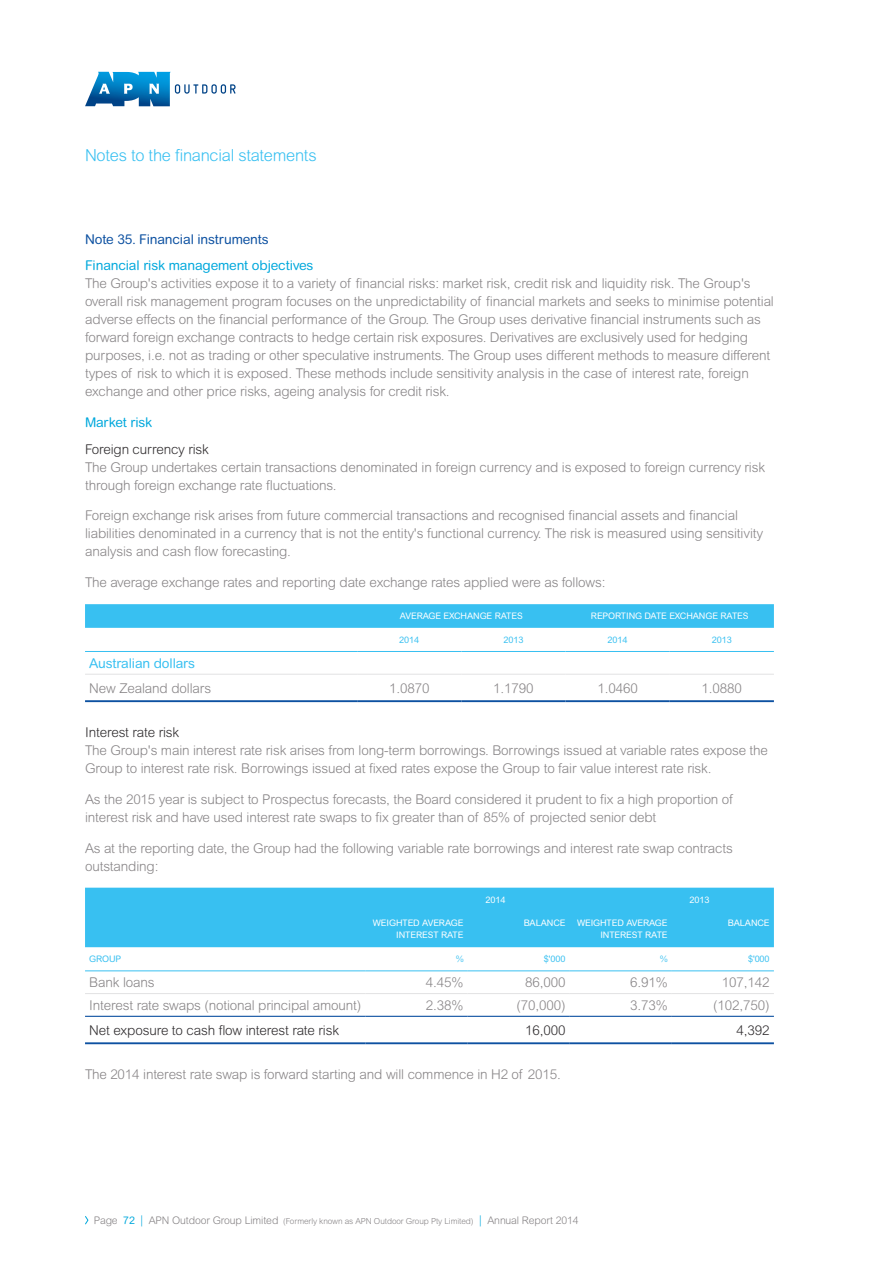
<style>
.page{position:relative;width:893px;height:1263px;background:#fff}
.page>*{position:absolute;margin:0;border:0;box-sizing:border-box;transform-origin:0 0}
.t1{font:300 16.5px "Arial Rounded MT Pro";letter-spacing:-.015em;color:#38c0f1}
.t2{font:300 13.5px/18px "Arial Rounded MT Pro";letter-spacing:-.01em;color:#878486}
.t3{font:300 13.5px "Arial Rounded MT Pro";letter-spacing:-.01em;color:#2f2c2e}
.t4{font:13.5px "Arial Rounded MT Pro";letter-spacing:-.01em;color:#00a8dc}
.t5{font:13.5px "Arial Rounded MT Pro";letter-spacing:-.01em;color:#0d51a1}
.t6{font:13.5px "Arial Rounded MT Pro";letter-spacing:-.01em;color:#38c0f1}
.t7{font:300 10.5px "Arial Rounded MT Pro";letter-spacing:-.01em;color:#878486}
.t8{font:9px/12px "Arial Rounded MT Pro";letter-spacing:-.01em;color:#fff;text-align:right}
.t9{font:9px "Arial Rounded MT Pro";letter-spacing:-.01em;color:#38c0f1}
.s1{font-weight:400;color:#00a8dc}
.s2{font-size:12px;color:#00a8dc}
.s3{font-size:8.25px}
</style>
<div class="page">
<svg style="left:85px;top:72px;width:151px;height:34px"></svg>
<svg style="left:85px;top:604px;width:689px;height:24px;background:#3ac0f1"></svg>
<hr style="left:85px;top:651px;width:272px;height:1px;background:#38c0f1">
<hr style="left:357px;top:651px;width:104px;height:1px;background:#38c0f1">
<hr style="left:461px;top:651px;width:105px;height:1px;background:#38c0f1">
<hr style="left:566px;top:651px;width:104px;height:1px;background:#38c0f1">
<hr style="left:670px;top:651px;width:104px;height:1px;background:#38c0f1">
<hr style="left:85px;top:674px;width:272px;height:1px;background:#e2e2e3">
<hr style="left:357px;top:674px;width:104px;height:1px;background:#e2e2e3">
<hr style="left:461px;top:674px;width:105px;height:1px;background:#e2e2e3">
<hr style="left:566px;top:674px;width:104px;height:1px;background:#e2e2e3">
<hr style="left:670px;top:674px;width:104px;height:1px;background:#e2e2e3">
<hr style="left:85px;top:700px;width:272px;height:2px;background:#0d51a1">
<hr style="left:357px;top:700px;width:104px;height:2px;background:#0d51a1">
<hr style="left:461px;top:700px;width:105px;height:2px;background:#0d51a1">
<hr style="left:566px;top:700px;width:104px;height:2px;background:#0d51a1">
<hr style="left:670px;top:700px;width:104px;height:2px;background:#0d51a1">
<div style="left:85px;top:888px;width:689px;height:59px;background:#38c0f1"></div>
<hr style="left:85px;top:970px;width:281px;height:1px;background:#38c0f1">
<hr style="left:366px;top:970px;width:102px;height:1px;background:#38c0f1">
<hr style="left:468px;top:970px;width:102px;height:1px;background:#38c0f1">
<hr style="left:570px;top:970px;width:102px;height:1px;background:#38c0f1">
<hr style="left:672px;top:970px;width:102px;height:1px;background:#38c0f1">
<hr style="left:85px;top:993px;width:281px;height:1px;background:#e2e2e3">
<hr style="left:366px;top:993px;width:102px;height:1px;background:#e2e2e3">
<hr style="left:468px;top:993px;width:102px;height:1px;background:#e2e2e3">
<hr style="left:570px;top:993px;width:102px;height:1px;background:#e2e2e3">
<hr style="left:672px;top:993px;width:102px;height:1px;background:#e2e2e3">
<hr style="left:85px;top:1016px;width:281px;height:1px;background:#0d51a1">
<hr style="left:366px;top:1016px;width:102px;height:1px;background:#0d51a1">
<hr style="left:468px;top:1016px;width:102px;height:1px;background:#0d51a1">
<hr style="left:570px;top:1016px;width:102px;height:1px;background:#0d51a1">
<hr style="left:672px;top:1016px;width:102px;height:1px;background:#0d51a1">
<hr style="left:85px;top:1042px;width:281px;height:2px;background:#0d51a1">
<hr style="left:366px;top:1042px;width:102px;height:2px;background:#0d51a1">
<hr style="left:468px;top:1042px;width:102px;height:2px;background:#0d51a1">
<hr style="left:570px;top:1042px;width:102px;height:2px;background:#0d51a1">
<hr style="left:672px;top:1042px;width:102px;height:2px;background:#0d51a1">
<svg style="left:85px;top:1216px;width:4px;height:9px"></svg>
<p class="t1" style="left:85px;top:146px;width:233px">Notes to the financial statements</p>
<p class="t5" style="left:85px;top:231px;width:185px">Note 35. Financial instruments</p>
<p class="t4" style="left:85px;top:258px;width:230px">Financial risk management objectives</p>
<p class="t2" style="left:85px;top:275px;width:690px">The Group's activities expose it to a variety of financial risks: market risk, credit risk and liquidity risk. The Group's overall risk management program focuses on the unpredictability of financial markets and seeks to minimise potential adverse effects on the financial performance of the Group. The Group uses derivative financial instruments such as forward foreign exchange contracts to hedge certain risk exposures. Derivatives are exclusively used for hedging purposes, i.e. not as trading or other speculative instruments. The Group uses different methods to measure different types of risk to which it is exposed. These methods include sensitivity analysis in the case of interest rate, foreign exchange and other price risks, ageing analysis for credit risk.</p>
<p class="t4" style="left:85px;top:414px;width:69px">Market risk</p>
<p class="t3" style="left:85px;top:441px;width:125px">Foreign currency risk</p>
<p class="t2" style="left:85px;top:458px;width:682px">The Group undertakes certain transactions denominated in foreign currency and is exposed to foreign currency risk through foreign exchange rate fluctuations.</p>
<p class="t2" style="left:85px;top:507px;width:680px">Foreign exchange risk arises from future commercial transactions and recognised financial assets and financial liabilities denominated in a currency that is not the entity's functional currency. The risk is measured using sensitivity analysis and cash flow forecasting.</p>
<p class="t2" style="left:85px;top:574px;width:522px">The average exchange rates and reporting date exchange rates applied were as follows:</p>
<p class="t8" style="left:400px;top:610px;width:124px">AVERAGE EXCHANGE RATES</p>
<p class="t8" style="left:591px;top:610px;width:159px">REPORTING DATE EXCHANGE RATES</p>
<p class="t9" style="left:399px;top:634px;width:21px">2014</p>
<p class="t9" style="left:503px;top:634px;width:21px">2013</p>
<p class="t9" style="left:608px;top:634px;width:21px">2014</p>
<p class="t9" style="left:712px;top:634px;width:21px">2013</p>
<p class="t6" style="left:89px;top:655px;width:107px">Australian dollars</p>
<p class="t2" style="left:89px;top:679px;width:123px">New Zealand dollars</p>
<p class="t2" style="left:389px;top:679px;width:42px">1.0870</p>
<p class="t2" style="left:493px;top:679px;width:42px">1.1790</p>
<p class="t2" style="left:597px;top:679px;width:42px">1.0460</p>
<p class="t2" style="left:702px;top:679px;width:42px">1.0880</p>
<p class="t3" style="left:85px;top:724px;width:96px">Interest rate risk</p>
<p class="t2" style="left:85px;top:742px;width:684px">The Group's main interest rate risk arises from long-term borrowings. Borrowings issued at variable rates expose the<br>Group to interest rate risk. Borrowings issued at fixed rates expose the Group to fair value interest rate risk.</p>
<p class="t2" style="left:85px;top:791px;width:649px">As the 2015 year is subject to Prospectus forecasts, the Board considered it prudent to fix a high proportion of interest risk and have used interest rate swaps to fix greater than of 85% of projected senior debt</p>
<p class="t2" style="left:85px;top:839px;width:649px">As at the reporting date, the Group had the following variable rate borrowings and interest rate swap contracts outstanding:</p>
<p class="t8" style="left:485px;top:894px;width:21px">2014</p>
<p class="t8" style="left:689px;top:894px;width:21px">2013</p>
<p class="t8" style="left:373px;top:917px;width:92px">WEIGHTED AVERAGE<br>INTEREST RATE</p>
<p class="t8" style="left:524px;top:917px;width:43px">BALANCE</p>
<p class="t8" style="left:577px;top:917px;width:92px">WEIGHTED AVERAGE<br>INTEREST RATE</p>
<p class="t8" style="left:728px;top:917px;width:43px">BALANCE</p>
<p class="t9" style="left:89px;top:954px;width:34px">GROUP</p>
<p class="t9" style="left:456px;top:954px;width:9px">%</p>
<p class="t9" style="left:544px;top:954px;width:23px">$'000</p>
<p class="t9" style="left:660px;top:954px;width:9px">%</p>
<p class="t9" style="left:748px;top:954px;width:23px">$'000</p>
<p class="t2" style="left:89px;top:974px;width:67px">Bank loans</p>
<p class="t2" style="left:426px;top:974px;width:39px">4.45%</p>
<p class="t2" style="left:525px;top:974px;width:42px">86,000</p>
<p class="t2" style="left:630px;top:974px;width:39px">6.91%</p>
<p class="t2" style="left:722px;top:974px;width:49px">107,142</p>
<p class="t2" style="left:89px;top:997px;width:274px">Interest rate swaps (notional principal amount)</p>
<p class="t2" style="left:426px;top:997px;width:39px">2.38%</p>
<p class="t2" style="left:516px;top:997px;width:51px">(70,000)</p>
<p class="t2" style="left:630px;top:997px;width:39px">3.73%</p>
<p class="t2" style="left:713px;top:997px;width:58px">(102,750)</p>
<p class="t3" style="left:89px;top:1022px;width:251px">Net exposure to cash flow interest rate risk</p>
<p class="t3" style="left:525px;top:1022px;width:42px">16,000</p>
<p class="t3" style="left:737px;top:1022px;width:35px">4,392</p>
<p class="t2" style="left:85px;top:1066px;width:477px">The 2014 interest rate swap is forward starting and will commence in H2 of 2015.</p>
<p class="t7" style="left:94px;top:1214px;width:486px">Page <span class="s1">72</span> <span class="s2">|</span> APN Outdoor Group Limited <span class="s3">(Formerly known as APN Outdoor Group Pty Limited)</span> <span class="s2">|</span> Annual Report 2014</p>
</div>
